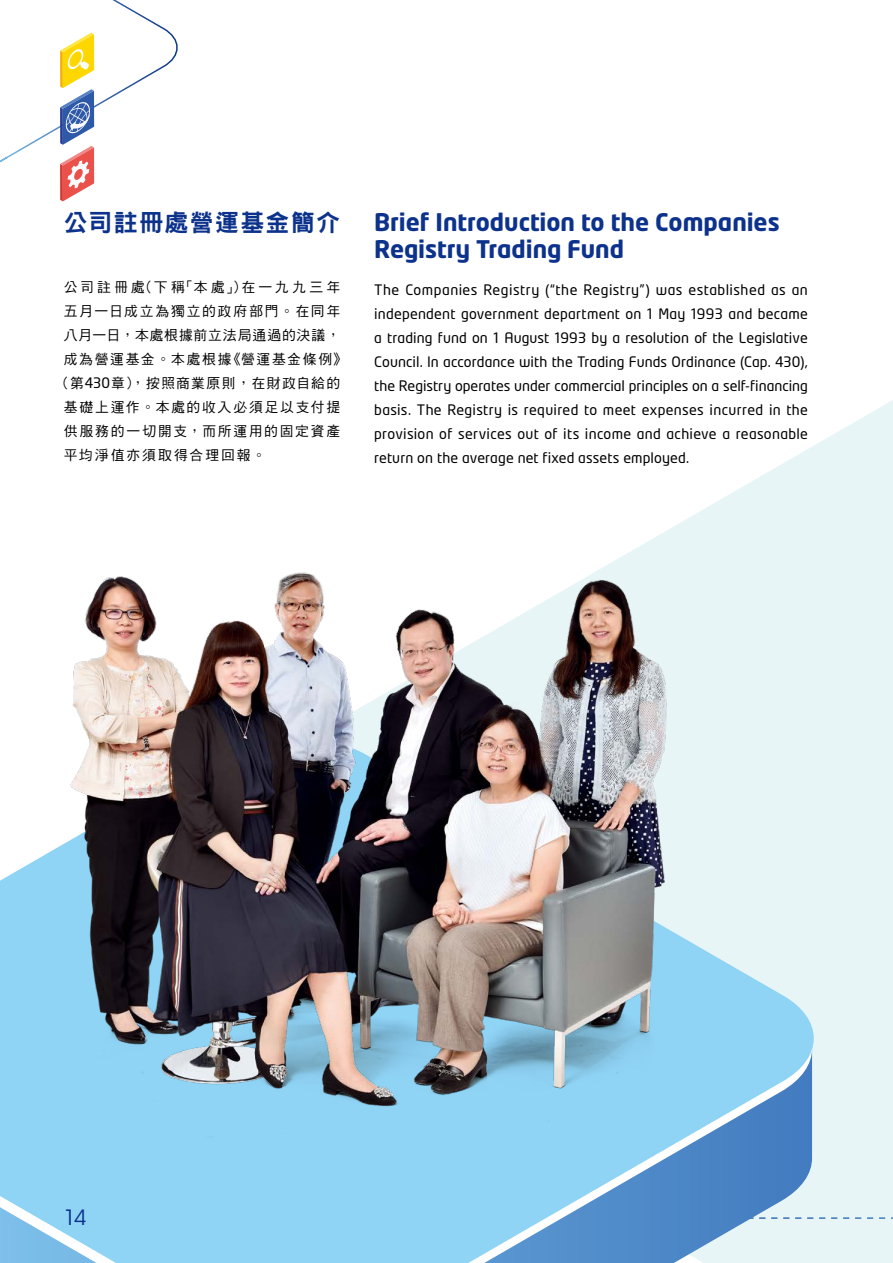
<style>
.page{position:relative;width:893px;height:1263px;background:#fff}
.page>*{position:absolute;margin:0;border:0;box-sizing:border-box;transform-origin:0 0}
.t1{font:700 24px/27px "Neo Tech";color:#0c328c}
.t2{font:24px "DF Hei HK W9";letter-spacing:.055em;color:#0c328c}
.t3{font:21px "ITC Avant Garde Std";color:#0c328c}
.t4{font:14.25px/24px "Neo Tech";letter-spacing:.01em;color:#000;text-align:justify}
.t5{font:13.8px "DF Hei HK W5";letter-spacing:.125em;color:#000}
.t6{font:13.8px "DF Hei HK W5";letter-spacing:.095em;color:#000}
.t7{font:13.8px "DF Hei HK W5";letter-spacing:.23em;color:#000}
.t8{font:13.8px "DF Hei HK W5";letter-spacing:.065em;color:#000}
.t9{font:13.8px "DF Hei HK W5";letter-spacing:.145em;color:#000}
.s1{font-family:"Neo Tech";font-size:14.25px}
.s2{font-family:"Neo Tech W04"}
</style>
<div class="page">
<svg style="left:752px;top:400px;width:141px;height:863px;background:#e9f5f7"></svg>
<svg style="left:0;top:0;width:178px;height:202px"></svg>
<svg style="left:60px;top:33px;width:34px;height:168px"></svg>
<svg style="left:824px;top:1215px;width:69px;height:6px"></svg>
<svg style="left:0;top:731px;width:824px;height:532px;background:#96cbeb"></svg>
<img style="left:0;top:482px;width:771px;height:294px">
<img style="left:0;top:776px;width:771px;height:375px">
<h2 class="t2" style="left:64px;top:209px;width:278px">公司註冊處營運基金簡介</h2>
<p class="t7" style="left:64px;top:279px;width:278px">公司註冊處（下稱「本處」）在一九九三年</p>
<p class="t5" style="left:64px;top:303px;width:278px">五月一日成立為獨立的政府部門。在同年</p>
<p class="t8" style="left:64px;top:327px;width:278px">八月一日，本處根據前立法局通過的決議，</p>
<p class="t5" style="left:64px;top:351px;width:285px">成為營運基金。本處根據《營運基金條例》</p>
<p class="t6" style="left:57px;top:375px;width:285px">（第<span class="s1">430</span>章），按照商業原則，在財政自給的</p>
<p class="t5" style="left:64px;top:399px;width:278px">基礎上運作。本處的收入必須足以支付提</p>
<p class="t5" style="left:64px;top:423px;width:278px">供服務的一切開支，而所運用的固定資產</p>
<p class="t9" style="left:64px;top:447px;width:204px">平均淨值亦須取得合理回報。</p>
<h1 class="t1" style="left:374px;top:211px;width:407px">Brief Introduction to the Companies<br>Registry Trading Fund</h1>
<p class="t4" style="left:374px;top:278px;width:435px">The Companies Registry (<span class="s2">“</span>the Registry<span class="s2">”</span>) was established as an independent government department on 1 May 1993 and became a trading fund on 1 August 1993 by a resolution of the Legislative Council. In accordance with the Trading Funds Ordinance (Cap. 430), the Registry operates under commercial principles on a self-financing basis. The Registry is required to meet expenses incurred in the provision of services out of its income and achieve a reasonable return on the average net fixed assets employed.</p>
<h2 class="t3" style="left:64px;top:1205px;width:24px">14</h2>
</div>
